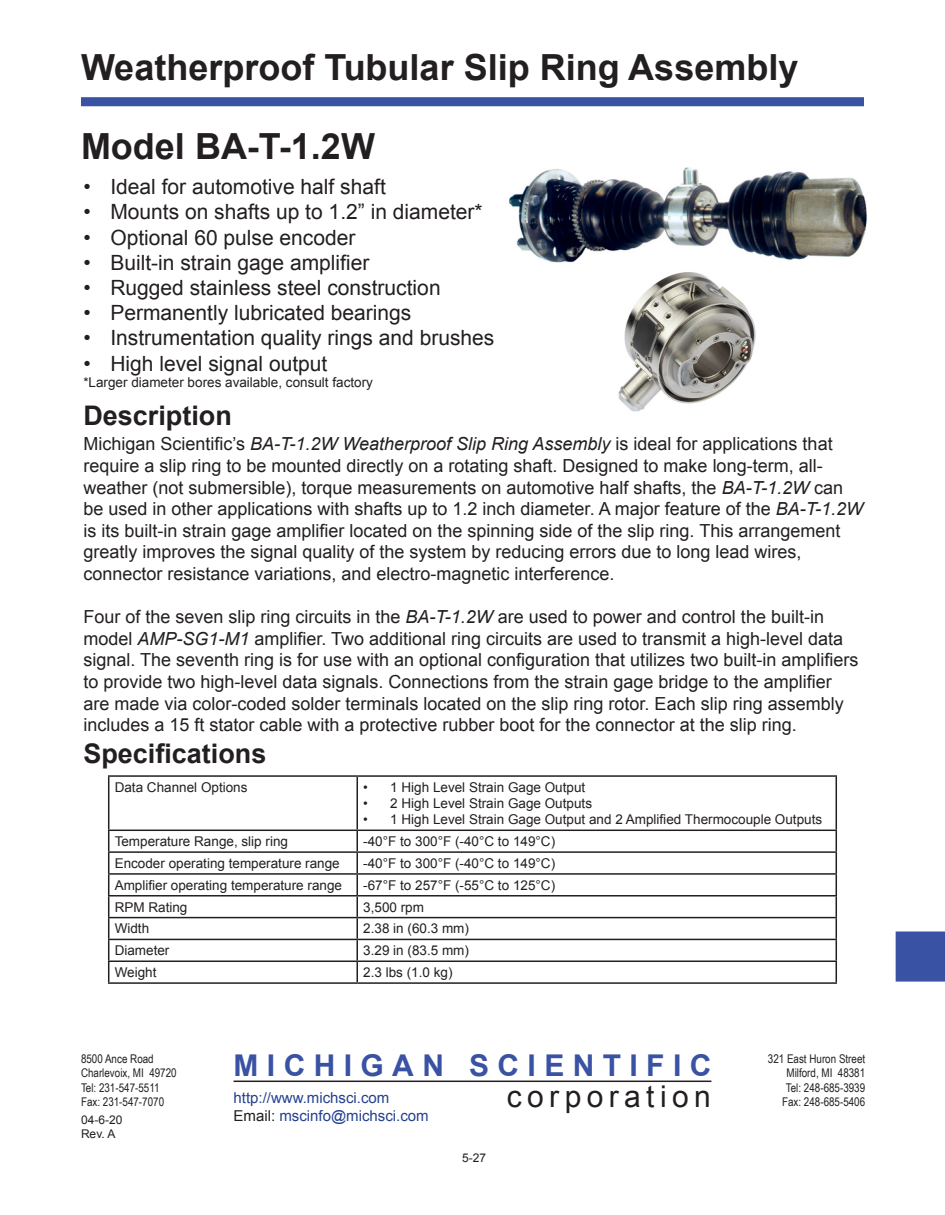
<style>
.page{position:relative;width:945px;height:1215px;background:#fff}
.page>*{position:absolute;margin:0;border:0;box-sizing:border-box;transform-origin:0 0}
.t1{font:700 36px "Arial";color:#231f20}
.t2{font:700 30px "Arial";letter-spacing:.28em;color:#3952a3}
.t3{font:30px "Arial";letter-spacing:.18em;color:#231f20}
.description{font:700 27px "Arial";color:#231f20}
.t4{font:21px "Arial";color:#231f20}
.body{font:18px/21.6px "Arial";color:#231f20}
.t5{font:15px/18px "Arial";color:#25418f}
.bullets{font:13.5px "Arial";color:#231f20}
.t6{font:12px/14.4px "Arial Narrow";color:#231f20}
.t7{font:12px/14.4px "Arial";color:#231f20}
.s1{font-style:italic}
.s2{color:#231f20}
</style>
<div class="page">
<div style="left:81px;top:97px;width:783px;height:9px;background:#3952a3;border:2px solid #3952a3"></div>
<hr style="left:234px;top:1081px;width:477px;height:1px;background:#231f20">
<div style="left:896px;top:932px;width:49px;height:50px;background:#3952a3"></div>
<img style="left:509px;top:168px;width:358px;height:95px">
<img style="left:618px;top:272px;width:138px;height:140px">
<hr style="left:108px;top:775px;width:249px;height:2px;background:#231f20">
<hr style="left:108px;top:777px;width:1px;height:53px;background:#231f20">
<hr style="left:357px;top:775px;width:480px;height:2px;background:#231f20">
<hr style="left:357px;top:777px;width:1px;height:53px;background:#231f20">
<hr style="left:836px;top:777px;width:1px;height:53px;background:#231f20">
<hr style="left:108px;top:830px;width:249px;height:1px;background:#231f20">
<hr style="left:357px;top:830px;width:480px;height:1px;background:#231f20">
<hr style="left:108px;top:851px;width:249px;height:2px;background:#231f20">
<hr style="left:357px;top:851px;width:480px;height:2px;background:#231f20">
<hr style="left:108px;top:873px;width:249px;height:2px;background:#231f20">
<hr style="left:357px;top:873px;width:480px;height:2px;background:#231f20">
<hr style="left:108px;top:895px;width:249px;height:2px;background:#231f20">
<hr style="left:357px;top:895px;width:480px;height:2px;background:#231f20">
<hr style="left:108px;top:917px;width:249px;height:1px;background:#231f20">
<hr style="left:357px;top:917px;width:480px;height:1px;background:#231f20">
<hr style="left:108px;top:939px;width:249px;height:1px;background:#231f20">
<hr style="left:357px;top:939px;width:480px;height:1px;background:#231f20">
<hr style="left:108px;top:961px;width:249px;height:1px;background:#231f20">
<svg style="left:108px;top:831px;width:1px;height:151px"></svg>
<hr style="left:357px;top:961px;width:480px;height:1px;background:#231f20">
<svg style="left:357px;top:831px;width:1px;height:151px"></svg>
<svg style="left:836px;top:831px;width:1px;height:151px"></svg>
<hr style="left:108px;top:982px;width:249px;height:2px;background:#231f20">
<hr style="left:357px;top:982px;width:480px;height:2px;background:#231f20">
<h1 class="t1" style="left:81px;top:44px;width:719px">Weatherproof Tubular Slip Ring Assembly</h1>
<h1 class="t1" style="left:81px;top:123px;width:295px">Model BA-T-1.2W</h1>
<p class="t4" style="left:83px;top:173px;width:304px">• Ideal for automotive half shaft</p>
<p class="t4" style="left:83px;top:198px;width:401px">• Mounts on shafts up to 1.2” in diameter*</p>
<p class="t4" style="left:83px;top:223px;width:274px">• Optional 60 pulse encoder</p>
<p class="t4" style="left:83px;top:249px;width:288px">• Built-in strain gage amplifier</p>
<p class="t4" style="left:83px;top:274px;width:359px">• Rugged stainless steel construction</p>
<p class="t4" style="left:83px;top:299px;width:330px">• Permanently lubricated bearings</p>
<p class="t4" style="left:83px;top:324px;width:413px">• Instrumentation quality rings and brushes</p>
<p class="t4" style="left:83px;top:349px;width:246px">• High level signal output</p>
<p class="bullets" style="left:83px;top:373px;width:291px">*Larger diameter bores available, consult factory</p>
<p class="description" style="left:83px;top:398px;width:150px">Description</p>
<p class="body" style="left:83px;top:434px;width:781px">Michigan Scientific’s <span class="s1">BA-T-1.2W Weatherproof Slip Ring Assembly</span> is ideal for applications that require a slip ring to be mounted directly on a rotating shaft. Designed to make long-term, all&shy;weather (not submersible), torque measurements on automotive half shafts, the <span class="s1">BA-T-1.2W</span> can be used in other applications with shafts up to 1.2 inch diameter. A major feature of the <span class="s1">BA-T-1.2W </span>is its built-in strain gage amplifier located on the spinning side of the slip ring. This arrangement greatly improves the signal quality of the system by reducing errors due to long lead wires, connector resistance variations, and electro-magnetic interference.</p>
<p class="body" style="left:83px;top:606px;width:776px">Four of the seven slip ring circuits in the <span class="s1">BA-T-1.2W</span> are used to power and control the built-in model <span class="s1">AMP-SG1-M1</span> amplifier. Two additional ring circuits are used to transmit a high-level data signal. The seventh ring is for use with an optional configuration that utilizes two built-in amplifiers to provide two high-level data signals. Connections from the strain gage bridge to the amplifier are made via color-coded solder terminals located on the slip ring rotor. Each slip ring assembly includes a 15 ft stator cable with a protective rubber boot for the connector at the slip ring.</p>
<p class="description" style="left:83px;top:736px;width:185px">Specifications</p>
<p class="bullets" style="left:115px;top:778px;width:134px">Data Channel Options</p>
<p class="bullets" style="left:363px;top:778px;width:224px">• 1 High Level Strain Gage Output</p>
<p class="bullets" style="left:363px;top:795px;width:230px">• 2 High Level Strain Gage Outputs</p>
<p class="bullets" style="left:363px;top:811px;width:460px">• 1 High Level Strain Gage Output and 2 Amplified Thermocouple Outputs</p>
<p class="bullets" style="left:115px;top:833px;width:175px">Temperature Range, slip ring</p>
<p class="bullets" style="left:363px;top:833px;width:193px">-40°F to 300°F (-40°C to 149°C)</p>
<p class="bullets" style="left:115px;top:854px;width:227px">Encoder operating temperature range</p>
<p class="bullets" style="left:363px;top:854px;width:193px">-40°F to 300°F (-40°C to 149°C)</p>
<p class="bullets" style="left:115px;top:876px;width:229px">Amplifier operating temperature range</p>
<p class="bullets" style="left:363px;top:876px;width:193px">-67°F to 257°F (-55°C to 125°C)</p>
<p class="bullets" style="left:115px;top:898px;width:74px">RPM Rating</p>
<p class="bullets" style="left:363px;top:898px;width:62px">3,500 rpm</p>
<p class="bullets" style="left:115px;top:920px;width:36px">Width</p>
<p class="bullets" style="left:363px;top:920px;width:107px">2.38 in (60.3 mm)</p>
<p class="bullets" style="left:115px;top:942px;width:56px">Diameter</p>
<p class="bullets" style="left:363px;top:942px;width:107px">3.29 in (83.5 mm)</p>
<p class="bullets" style="left:115px;top:964px;width:43px">Weight</p>
<p class="bullets" style="left:363px;top:964px;width:91px">2.3 lbs (1.0 kg)</p>
<p class="t6" style="left:81px;top:1051px;width:97px">8500 Ance Road<br>Charlevoix, MI 49720<br>Tel: 231-547-5511<br>Fax: 231-547-7070</p>
<p class="t6" style="left:768px;top:1051px;width:99px;text-align:right">321 East Huron Street<br>Milford, MI 48381<br>Tel: 248-685-3939<br>Fax: 248-685-5406</p>
<p class="t7" style="left:81px;top:1113px;width:43px">04-6-20<br>Rev. A</p>
<p class="t7" style="left:462px;top:1151px;width:26px">5-27</p>
<h2 class="t2" style="left:234px;top:1046px;width:479px">MICHIGAN SCIENTIFIC</h2>
<h2 class="t3" style="left:507px;top:1076px;width:206px">corporation</h2>
<p class="t5" style="left:234px;top:1089px;width:197px">http://www.michsci.com<br><span class="s2">Email:</span> mscinfo@michsci.com</p>
</div>
